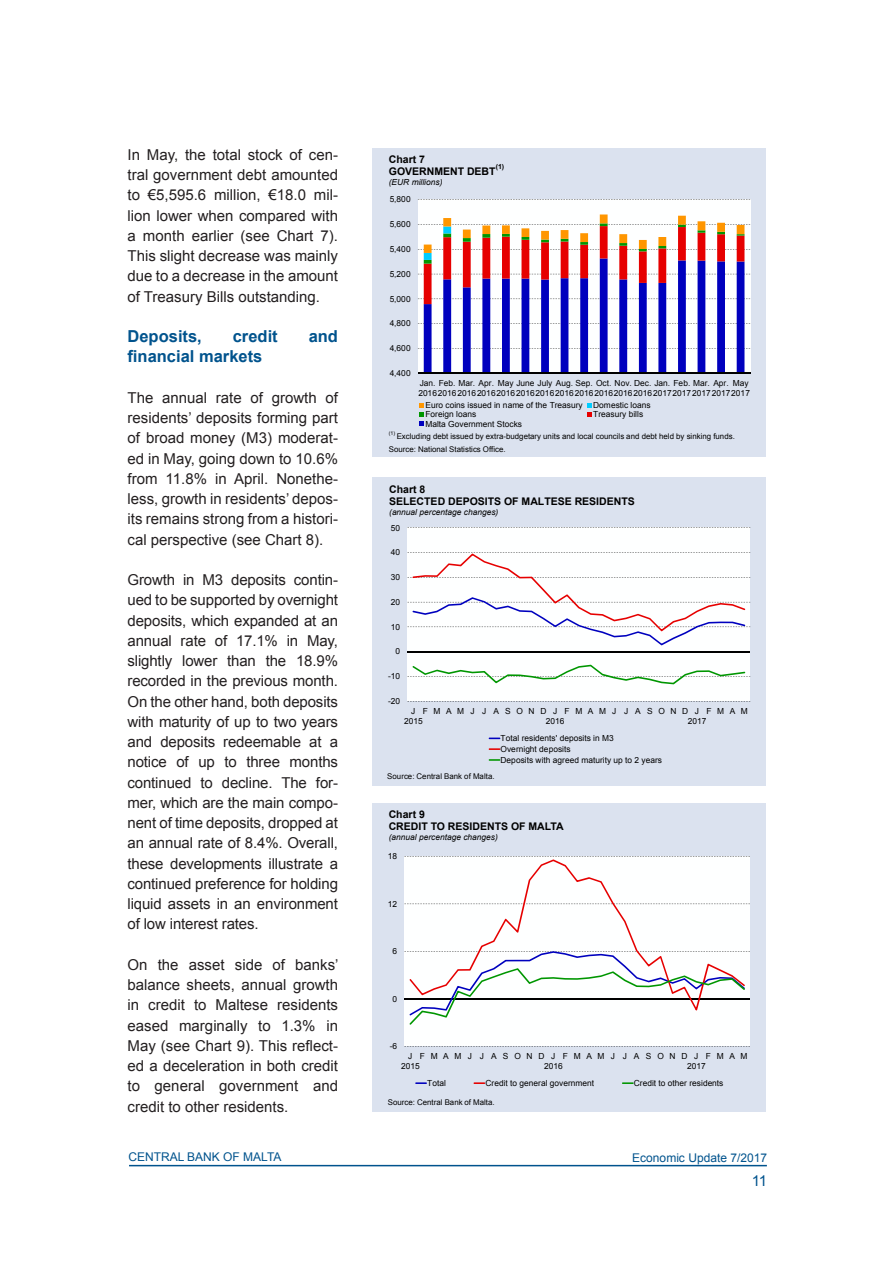
<style>
.page{position:relative;width:893px;height:1263px;background:#fff}
.page>*{position:absolute;margin:0;border:0;box-sizing:border-box;transform-origin:0 0}
.QR_Subhead_Level_1{font:700 16.5px "Arial";color:#00538d}
.QR_Normal_Text{font:15px/20.2px "Arial";color:#231f20;text-align:justify}
.t1{font:15px "Arial";color:#00538d}
.t2{font:12px "Arial";color:#00538d}
.t3{font:700 10.5px/12.1px "Arial";color:#000}
.t4{font:8.4px/9.6px "Arial";color:#000}
.t5{font:italic 8.4px "Arial";color:#000}
.t6{font:8.4px/9.6px "Arial";letter-spacing:.685em;color:#000}
.t7{font:8.4px/9.6px "Arial";letter-spacing:.665em;color:#000}
.t8{font:8.4px/9.6px "Arial";letter-spacing:.675em;color:#000}
.t9{font:7.8px/12.1px "Arial";letter-spacing:.005em;color:#000}
.t10{font:700 7.05px "Arial";color:#000}
.t11{font:5.25px "Arial";color:#000}
</style>
<div class="page">
<hr style="left:129px;top:1165px;width:638px;height:1px;background:#00538d">
<div style="left:372px;top:149px;width:393px;height:308px;background:#dbe2ef"></div>
<svg style="left:418px;top:199px;width:332px;height:150px;background:#f8f8f9"></svg>
<svg style="left:424px;top:214px;width:320px;height:159px;background:#b7a2cd"></svg>
<hr style="left:418px;top:373px;width:332px;height:1px;background:#000">
<svg style="left:587px;top:403px;width:4px;height:14px"></svg>
<svg style="left:419px;top:403px;width:5px;height:23px"></svg>
<div style="left:372px;top:477px;width:393px;height:309px;background:#dbe2ef"></div>
<div style="left:407px;top:528px;width:343px;height:173px;background:#feffff"></div>
<hr style="left:407px;top:651px;width:343px;height:1px;background:#000">
<svg style="left:412px;top:553px;width:333px;height:92px;background:#f7f3f7"></svg>
<svg style="left:412px;top:665px;width:333px;height:19px;background:#e4f3e5"></svg>
<svg style="left:489px;top:737px;width:11px;height:2px"></svg>
<svg style="left:489px;top:748px;width:11px;height:2px"></svg>
<svg style="left:489px;top:759px;width:11px;height:2px"></svg>
<div style="left:372px;top:803px;width:393px;height:308px;background:#dbe2ef"></div>
<div style="left:404px;top:856px;width:346px;height:190px;background:#feffff"></div>
<hr style="left:404px;top:998px;width:346px;height:1px;background:#000">
<div style="left:409px;top:859px;width:336px;height:92px;background:#feffff"></div>
<svg style="left:409px;top:951px;width:336px;height:74px;background:#eaeaeb"></svg>
<svg style="left:415px;top:1082px;width:12px;height:2px"></svg>
<svg style="left:474px;top:1082px;width:11px;height:2px"></svg>
<svg style="left:622px;top:1082px;width:12px;height:2px"></svg>
<p class="QR_Normal_Text" style="left:128px;top:145px;width:212px">In May, the total stock of cen&shy;tral government debt amounted to €5,595.6 million, €18.0 mil&shy;lion lower when compared with a month earlier (see Chart 7).<br>This slight decrease was mainly due to a decrease in the amount of Treasury Bills outstanding.</p>
<p class="QR_Subhead_Level_1" style="left:128px;top:325px;width:76px">Deposits,</p>
<p class="QR_Subhead_Level_1" style="left:233px;top:325px;width:46px">credit</p>
<p class="QR_Subhead_Level_1" style="left:309px;top:325px;width:31px">and</p>
<p class="QR_Subhead_Level_1" style="left:128px;top:345px;width:136px">financial markets</p>
<p class="QR_Normal_Text" style="left:128px;top:388px;width:212px">The annual rate of growth of residents’ deposits forming part of broad money (M3) moderat&shy;ed in May, going down to 10.6% from 11.8% in April. Nonethe&shy;less, growth in residents’ depos&shy;its remains strong from a histori&shy;cal perspective (see Chart 8).</p>
<p class="QR_Normal_Text" style="left:128px;top:570px;width:212px">Growth in M3 deposits contin&shy;ued to be supported by overnight deposits, which expanded at an annual rate of 17.1% in May, slightly lower than the 18.9% recorded in the previous month.<br>On the other hand, both deposits with maturity of up to two years and deposits redeemable at a notice of up to three months continued to decline. The for&shy;mer, which are the main compo&shy;nent of time deposits, dropped at an annual rate of 8.4%. Overall, these developments illustrate a continued preference for holding liquid assets in an environment of low interest rates.</p>
<p class="QR_Normal_Text" style="left:128px;top:955px;width:213px">On the asset side of banks’ balance sheets, annual growth in credit to Maltese residents eased marginally to 1.3% in May (see Chart 9). This reflect&shy;ed a deceleration in both credit to general government and credit to other residents.</p>
<p class="t3" style="left:389px;top:154px;width:108px">Chart 7<br>GOVERNMENT DEBT</p>
<p class="t10" style="left:496px;top:162px;width:10px">(1)</p>
<p class="t5" style="left:389px;top:177px;width:55px">(EUR millions)</p>
<p class="t4" style="left:390px;top:195px;width:23px">5,800</p>
<p class="t4" style="left:390px;top:219px;width:23px">5,600</p>
<p class="t4" style="left:390px;top:244px;width:23px">5,400</p>
<p class="t4" style="left:390px;top:269px;width:23px">5,200</p>
<p class="t4" style="left:390px;top:294px;width:23px">5,000</p>
<p class="t4" style="left:390px;top:319px;width:23px">4,800</p>
<p class="t4" style="left:390px;top:344px;width:23px">4,600</p>
<p class="t4" style="left:390px;top:368px;width:23px">4,400</p>
<p class="t4" style="left:498px;top:378px;width:232px">May June July Aug. Sep. Oct. Nov. Dec. Jan. Feb. Mar. Apr.</p>
<p class="t4" style="left:733px;top:378px;width:17px">May</p>
<p class="t4" style="left:425px;top:400px;width:227px">Euro coins issued in name of the Treasury Domestic loans<br>Foreign loans</p>
<p class="t4" style="left:418px;top:378px;width:333px">Jan. Feb. Mar. Apr.<br>20162016201620162016201620162016201620162016201620172017201720172017</p>
<p class="t4" style="left:593px;top:410px;width:51px">Treasury bills</p>
<p class="t4" style="left:425px;top:419px;width:98px">Malta Government Stocks</p>
<p class="t11" style="left:389px;top:430px;width:8px">(1)</p>
<p class="t9" style="left:389px;top:431px;width:348px;text-indent:8px">Excluding debt issued by extra-budgetary units and local councils and debt held by sinking funds.<br>Source: National Statistics Office.</p>
<p class="t3" style="left:389px;top:483px;width:247px">Chart 8<br>SELECTED DEPOSITS OF MALTESE RESIDENTS</p>
<p class="t5" style="left:389px;top:507px;width:111px">(annual percentage changes)</p>
<p class="t4" style="left:391px;top:523px;width:11px">50</p>
<p class="t4" style="left:391px;top:548px;width:11px">40</p>
<p class="t4" style="left:391px;top:572px;width:11px">30</p>
<p class="t4" style="left:391px;top:597px;width:11px">20</p>
<p class="t4" style="left:391px;top:622px;width:11px">10</p>
<p class="t4" style="left:396px;top:647px;width:6px">0</p>
<p class="t4" style="left:388px;top:671px;width:14px">-10</p>
<p class="t4" style="left:388px;top:696px;width:14px">-20</p>
<p class="t4" style="left:404px;top:706px;width:20px;text-align:center">J<br>2015</p>
<p class="t7" style="left:546px;top:706px;width:20px;text-indent:-123px">FMAMJ J ASOND J<br>2016</p>
<p class="t8" style="left:688px;top:706px;width:20px;text-indent:-123px">FMAMJ J ASONDJ<br>2017</p>
<p class="t4" style="left:706px;top:706px;width:43px">FMAM</p>
<p class="t4" style="left:501px;top:733px;width:163px;line-height:10.8px">Total residents' deposits in M3<br>Overnight deposits<br>Deposits with agreed maturity up to 2 years</p>
<p class="t9" style="left:387px;top:770px;width:109px">Source: Central Bank of Malta.</p>
<p class="t3" style="left:389px;top:808px;width:177px">Chart 9<br>CREDIT TO RESIDENTS OF MALTA</p>
<p class="t5" style="left:389px;top:832px;width:111px">(annual percentage changes)</p>
<p class="t4" style="left:388px;top:851px;width:11px">18</p>
<p class="t4" style="left:388px;top:899px;width:11px">12</p>
<p class="t4" style="left:392px;top:946px;width:6px">6</p>
<p class="t4" style="left:392px;top:994px;width:6px">0</p>
<p class="t4" style="left:390px;top:1041px;width:9px">-6</p>
<p class="t4" style="left:401px;top:1051px;width:20px;text-align:center">J<br>2015</p>
<p class="t6" style="left:544px;top:1051px;width:20px;text-indent:-124px">FMAMJ J ASONDJ<br>2016</p>
<p class="t6" style="left:687px;top:1051px;width:20px;text-indent:-124px">FMAMJ J ASONDJ<br>2017</p>
<p class="t4" style="left:706px;top:1051px;width:43px">FMAM</p>
<p class="t4" style="left:427px;top:1078px;width:20px">Total</p>
<p class="t4" style="left:485px;top:1078px;width:110px">Credit to general government</p>
<p class="t4" style="left:634px;top:1078px;width:91px">Credit to other residents</p>
<p class="t9" style="left:388px;top:1096px;width:108px">Source: Central Bank of Malta.</p>
<p class="t2" style="left:128px;top:1149px;width:155px">CENTRAL BANK OF MALTA</p>
<p class="t2" style="left:632px;top:1150px;width:136px">Economic Update 7/2017</p>
<p class="t1" style="left:752px;top:1171px;width:17px">11</p>
</div>
